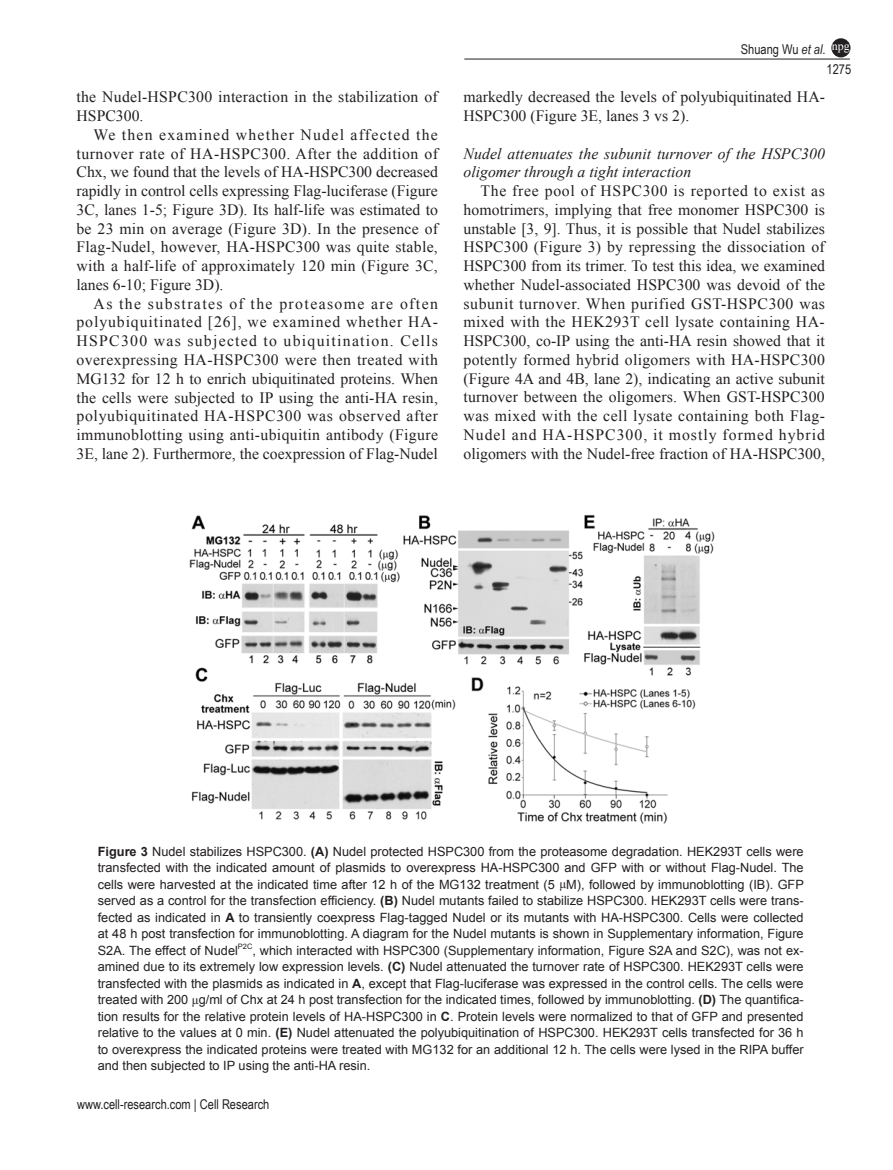
<style>
.page{position:relative;width:893px;height:1170px;background:#fff}
.page>*{position:absolute;margin:0;border:0;box-sizing:border-box;transform-origin:0 0}
.t1{font:15.75px/18.8px "Times New Roman";color:#231f20;text-align:justify}
.t2{font:italic 15.75px/18.8px "Times New Roman";letter-spacing:.005em;color:#231f20}
.t3{font:13.5px "Arial Narrow";color:#231f20}
.t4{font:12.75px/16.5px "Arial";color:#231f20;text-align:justify}
.t5{font:12px "Times New Roman";color:#fff}
.t6{font:7.5px "Arial";color:#231f20}
.s1{font-style:italic}
.s2{font-weight:700}
.s3{font-family:"Times New Roman"}
</style>
<div class="page">
<hr style="left:464px;top:59px;width:386px;height:1px;background:#231f20">
<div style="left:832px;top:39px;width:18px;height:18px;background:#231f20;border-radius:50%"></div>
<div style="left:831px;top:38px;width:19px;height:19px;border:2px solid #231f20;border-radius:50%"></div>
<img style="left:189px;top:514px;width:526px;height:310px">
<p class="t3" style="left:741px;top:40px;width:86px">Shuang Wu <span class="s1">et al</span>.</p>
<p class="t5" style="left:832px;top:38px;width:19px">npg</p>
<p class="t1" style="left:77px;top:88px;width:363px">the Nudel-HSPC300 interaction in the stabilization of<br>HSPC300.</p>
<p class="t1" style="left:77px;top:125px;width:363px;text-indent:17px">We then examined whether Nudel affected the turnover rate of HA-HSPC300. After the addition of Chx, we found that the levels of HA-HSPC300 decreased rapidly in control cells expressing Flag-luciferase (Figure 3C, lanes 1-5; Figure 3D). Its half-life was estimated to be 23 min on average (Figure 3D). In the presence of Flag-Nudel, however, HA-HSPC300 was quite stable, with a half-life of approximately 120 min (Figure 3C, lanes 6-10; Figure 3D).</p>
<p class="t1" style="left:77px;top:294px;width:363px;text-indent:17px">As the substrates of the proteasome are often polyubiquitinated [26], we examined whether HA-HSPC300 was subjected to ubiquitination. Cells overexpressing HA-HSPC300 were then treated with MG132 for 12 h to enrich ubiquitinated proteins. When the cells were subjected to IP using the anti-HA resin, polyubiquitinated HA-HSPC300 was observed after immunoblotting using anti-ubiquitin antibody (Figure 3E, lane 2). Furthermore, the coexpression of Flag-Nudel</p>
<p class="t3" style="left:826px;top:59px;width:26px">1275</p>
<p class="t1" style="left:463px;top:87px;width:363px">markedly decreased the levels of polyubiquitinated HA-<br>HSPC300 (Figure 3E, lanes 3 vs 2).</p>
<p class="t2" style="left:463px;top:143px;width:363px">Nudel attenuates the subunit turnover of the HSPC300 oligomer through a tight interaction</p>
<p class="t1" style="left:463px;top:181px;width:363px;text-indent:17px">The free pool of HSPC300 is reported to exist as homotrimers, implying that free monomer HSPC300 is unstable [3, 9]. Thus, it is possible that Nudel stabilizes HSPC300 (Figure 3) by repressing the dissociation of HSPC300 from its trimer. To test this idea, we examined whether Nudel-associated HSPC300 was devoid of the subunit turnover. When purified GST-HSPC300 was mixed with the HEK293T cell lysate containing HA-HSPC300, co-IP using the anti-HA resin showed that it potently formed hybrid oligomers with HA-HSPC300 (Figure 4A and 4B, lane 2), indicating an active subunit turnover between the oligomers. When GST-HSPC300 was mixed with the cell lysate containing both Flag-Nudel and HA-HSPC300, it mostly formed hybrid oligomers with the Nudel-free fraction of HA-HSPC300,</p>
<p class="t4" style="left:98px;top:843px;width:708px"><span class="s2">Figure 3</span> Nudel stabilizes HSPC300. <span class="s2">(A)</span> Nudel protected HSPC300 from the proteasome degradation. HEK293T cells were transfected with the indicated amount of plasmids to overexpress HA-HSPC300 and GFP with or without Flag-Nudel. The cells were harvested at the indicated time after 12 h of the MG132 treatment (5 <span class="s3">μ</span>M), followed by immunoblotting (IB). GFP served as a control for the transfection efficiency. <span class="s2">(B)</span> Nudel mutants failed to stabilize HSPC300. HEK293T cells were trans&shy;fected as indicated in <span class="s2">A</span> to transiently coexpress Flag-tagged Nudel or its mutants with HA-HSPC300. Cells were collected at 48 h post transfection for immunoblotting. A diagram for the Nudel mutants is shown in Supplementary information, Figure S2A. The effect of Nudel</p>
<p class="t6" style="left:238px;top:940px;width:16px">P2C</p>
<p class="t4" style="left:98px;top:942px;width:707px;text-indent:155px">, which interacted with HSPC300 (Supplementary information, Figure S2A and S2C), was not ex&shy;amined due to its extremely low expression levels. <span class="s2">(C)</span> Nudel attenuated the turnover rate of HSPC300. HEK293T cells were transfected with the plasmids as indicated in <span class="s2">A</span>, except that Flag-luciferase was expressed in the control cells. The cells were treated with 200 <span class="s3">μ</span>g/ml of Chx at 24 h post transfection for the indicated times, followed by immunoblotting. <span class="s2">(D)</span> The quantifica&shy;tion results for the relative protein levels of HA-HSPC300 in <span class="s2">C</span>. Protein levels were normalized to that of GFP and presented relative to the values at 0 min. <span class="s2">(E)</span> Nudel attenuated the polyubiquitination of HSPC300. HEK293T cells transfected for 36 h to overexpress the indicated proteins were treated with MG132 for an additional 12 h. The cells were lysed in the RIPA buffer and then subjected to IP using the anti-HA resin.</p>
<p class="t3" style="left:77px;top:1094px;width:194px">www.cell-research.com | Cell Research</p>
</div>
